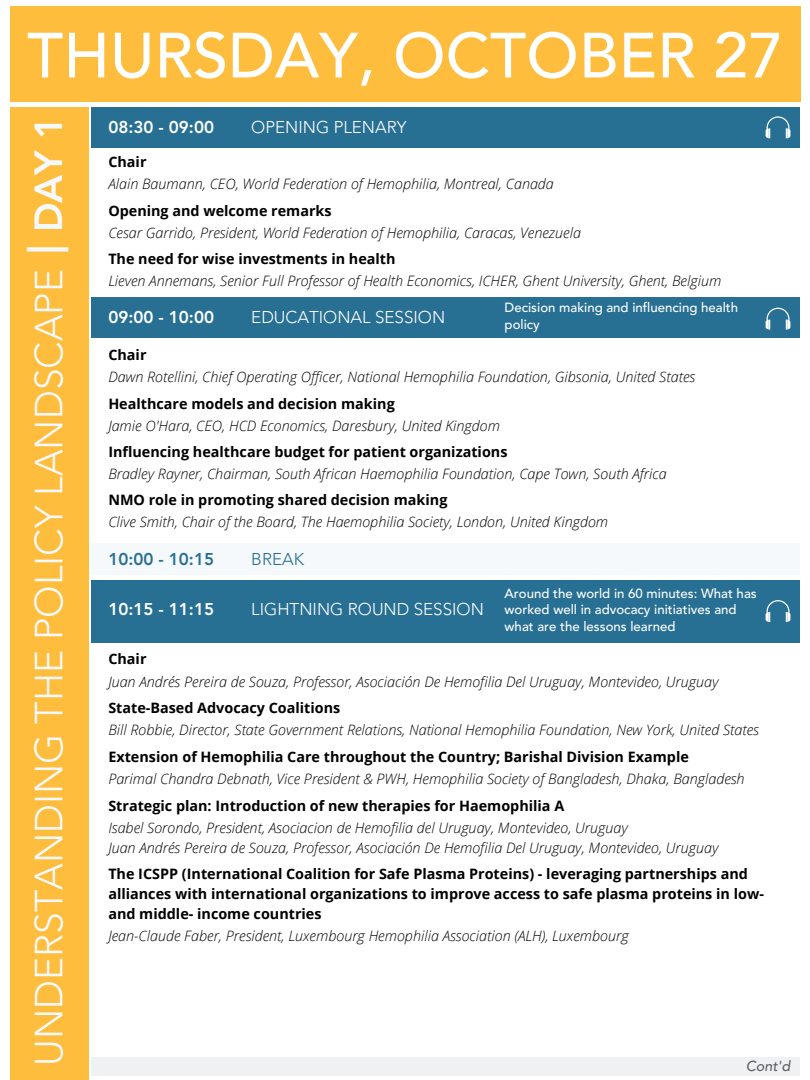
<style>
.page{position:relative;width:810px;height:1080px;background:#fff}
.page>*{position:absolute;margin:0;border:0;box-sizing:border-box;transform-origin:0 0}
.t1{font:500 63.12px "Avenir LT Std";color:#fff}
.t2{font:800 41.44px "Avenir LT Std";color:#f6f9fb}
.t3{font:300 38.94px "Avenir LT Std";color:#f6f9fb}
.t4{font:800 38.94px "Avenir LT Std";color:#f6f9fb}
.t5{font:300 16.94px "Avenir LT Std";color:#fff}
.t6{font:800 16.94px "Avenir LT Std";color:#fff}
.t7{font:800 16.94px "Avenir LT Std";color:#287093}
.t8{font:300 16.94px "Avenir LT Std";color:#287093}
.t9{font:italic 300 14.38px/19.7px "Open Sans";color:#000}
.t10{font:700 14.38px/19.7px "Open Sans";color:#000}
.t11{font:italic 500 14.38px "Avenir LT Std";color:#616265}
.t12{font:500 13.19px/16.4px "Avenir LT Std";color:#fff}
</style>
<div class="page">
<div style="left:10px;top:7px;width:791px;height:95px;background:#febd3c"></div>
<div style="left:92px;top:107px;width:708px;height:41px;background:#287093"></div>
<div style="left:10px;top:107px;width:78px;height:973px;background:#febd3c"></div>
<div style="left:92px;top:543px;width:708px;height:32px;background:#f6f9fb"></div>
<div style="left:92px;top:297px;width:708px;height:41px;background:#287093"></div>
<div style="left:92px;top:580px;width:708px;height:63px;background:#287093"></div>
<svg style="left:766px;top:116px;width:24px;height:22px"></svg>
<svg style="left:766px;top:308px;width:24px;height:22px"></svg>
<svg style="left:766px;top:600px;width:24px;height:22px"></svg>
<div style="left:92px;top:1057px;width:708px;height:19px;background:#f0f1f3"></div>
<h1 class="t1" style="left:27px;top:30px;width:758px">THURSDAY, OCTOBER 27</h1>
<h3 class="t4" style="left:33px;top:232px;width:118px;rotate:-90deg">DAY 1</h3>
<h2 class="t2" style="left:27px;top:254px;width:11px;rotate:-90deg">|</h2>
<h3 class="t3" style="left:33px;top:1066px;width:798px;rotate:-90deg">UNDERSTANDING THE POLICY LANDSCAPE</h3>
<p class="t6" style="left:108px;top:120px;width:107px">08:30 - 09:00</p>
<p class="t5" style="left:251px;top:120px;width:157px">OPENING PLENARY</p>
<p class="t10" style="left:108px;top:152px;width:40px">Chair</p>
<p class="t9" style="left:108px;top:174px;width:447px">Alain Baumann, CEO, World Federation of Hemophilia, Montreal, Canada</p>
<p class="t10" style="left:108px;top:200px;width:225px">Opening and welcome remarks</p>
<p class="t9" style="left:108px;top:222px;width:474px">Cesar Garrido, President, World Federation of Hemophilia, Caracas, Venezuela</p>
<p class="t10" style="left:108px;top:249px;width:289px">The need for wise investments in health</p>
<p class="t9" style="left:108px;top:271px;width:615px">Lieven Annemans, Senior Full Professor of Health Economics, ICHER, Ghent University, Ghent, Belgium</p>
<p class="t6" style="left:108px;top:310px;width:107px">09:00 - 10:00</p>
<p class="t5" style="left:251px;top:310px;width:195px">EDUCATIONAL SESSION</p>
<p class="t12" style="left:505px;top:301px;width:235px">Decision making and influencing health policy</p>
<p class="t10" style="left:108px;top:345px;width:40px">Chair</p>
<p class="t9" style="left:108px;top:367px;width:589px">Dawn Rotellini, Chief Operating Officer, National Hemophilia Foundation, Gibsonia, United States</p>
<p class="t10" style="left:108px;top:393px;width:288px">Healthcare models and decision making</p>
<p class="t9" style="left:108px;top:415px;width:393px">Jamie O'Hara, CEO, HCD Economics, Daresbury, United Kingdom</p>
<p class="t10" style="left:108px;top:442px;width:401px">Influencing healthcare budget for patient organizations</p>
<p class="t9" style="left:108px;top:464px;width:560px">Bradley Rayner, Chairman, South African Haemophilia Foundation, Cape Town, South Africa</p>
<p class="t10" style="left:108px;top:490px;width:341px">NMO role in promoting shared decision making</p>
<p class="t9" style="left:108px;top:512px;width:501px">Clive Smith, Chair of the Board, The Haemophilia Society, London, United Kingdom</p>
<p class="t7" style="left:108px;top:552px;width:107px">10:00 - 10:15</p>
<p class="t8" style="left:251px;top:552px;width:54px">BREAK</p>
<p class="t6" style="left:108px;top:603px;width:107px">10:15 - 11:15</p>
<p class="t5" style="left:251px;top:603px;width:234px">LIGHTNING ROUND SESSION</p>
<p class="t12" style="left:505px;top:586px;width:254px">Around the world in 60 minutes: What has worked well in advocacy initiatives and what are the lessons learned</p>
<p class="t10" style="left:108px;top:649px;width:40px">Chair</p>
<p class="t9" style="left:108px;top:671px;width:612px">Juan Andrés Pereira de Souza, Professor, Asociación De Hemofilia Del Uruguay, Montevideo, Uruguay</p>
<p class="t10" style="left:108px;top:698px;width:234px">State-Based Advocacy Coalitions</p>
<p class="t9" style="left:108px;top:720px;width:652px">Bill Robbie, Director, State Government Relations, National Hemophilia Foundation, New York, United States</p>
<p class="t10" style="left:108px;top:747px;width:582px">Extension of Hemophilia Care throughout the Country; Barishal Division Example</p>
<p class="t9" style="left:108px;top:769px;width:638px">Parimal Chandra Debnath, Vice President &amp; PWH, Hemophilia Society of Bangladesh, Dhaka, Bangladesh</p>
<p class="t10" style="left:108px;top:795px;width:457px">Strategic plan: Introduction of new therapies for Haemophilia A</p>
<p class="t9" style="left:108px;top:818px;width:612px">Isabel Sorondo, President, Asociacion de Hemofilia del Uruguay, Montevideo, Uruguay<br>Juan Andrés Pereira de Souza, Professor, Asociación De Hemofilia Del Uruguay, Montevideo, Uruguay</p>
<p class="t10" style="left:108px;top:864px;width:657px">The ICSPP (International Coalition for Safe Plasma Proteins) - leveraging partnerships and alliances with international organizations to improve access to safe plasma proteins in low&shy;and middle- income countries</p>
<p class="t9" style="left:108px;top:926px;width:522px">Jean-Claude Faber, President, Luxembourg Hemophilia Association (ALH), Luxembourg</p>
<p class="t11" style="left:746px;top:1061px;width:46px">Cont'd</p>
</div>
